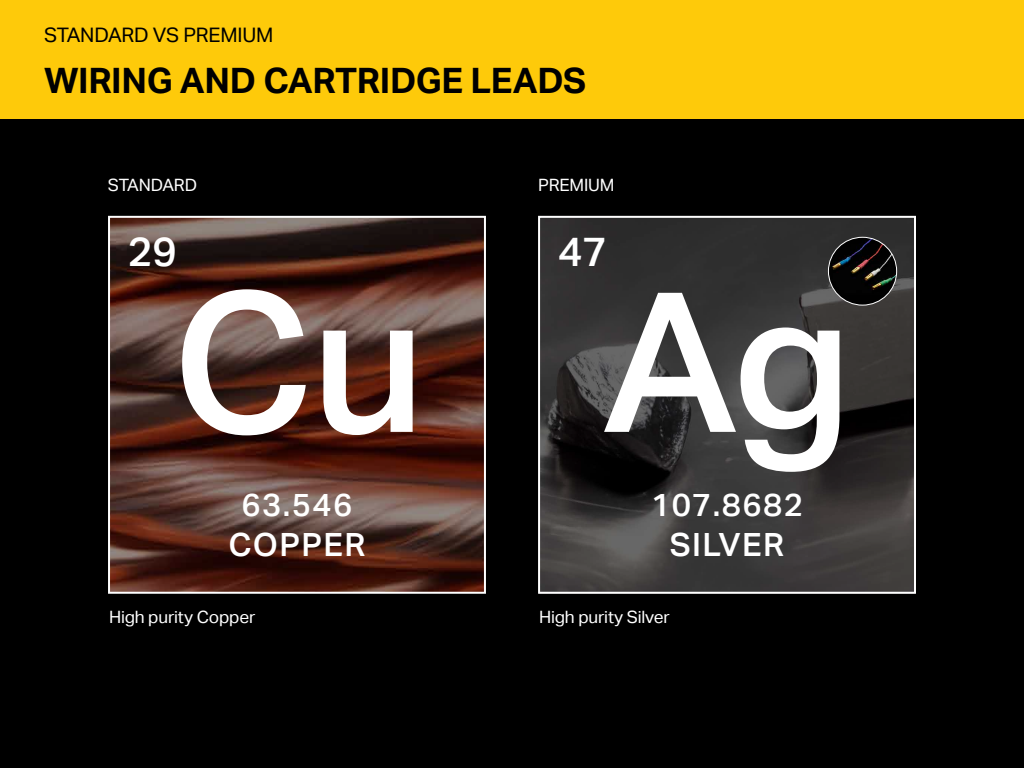
<style>
.page{position:relative;width:1024px;height:768px;background:#000}
.page>*{position:absolute;margin:0;border:0;box-sizing:border-box;transform-origin:0 0}
.t1{font:500 194.8px "Aktiv Grotesk Trial";color:#fff}
.t2{font:500 41px "Aktiv Grotesk Trial";color:#fff}
.t3{font:700 35px "Aktiv Grotesk Trial";letter-spacing:-.01em;color:#000}
.t4{font:500 32px/40.4px "Aktiv Grotesk Trial";letter-spacing:.04em;color:#fff;text-align:center}
.t5{font:20px "Aktiv Grotesk Trial";letter-spacing:-.01em;color:#000}
.t6{font:17px "Aktiv Grotesk Trial";letter-spacing:-.01em;color:#fff}
</style>
<div class="page">
<div style="left:0;top:0;width:1024px;height:119px;background:#feca0a"></div>
<img style="left:541px;top:219px;width:372px;height:372px">
<div style="left:538px;top:216px;width:378px;height:378px;border:2px solid #fff"></div>
<img style="left:111px;top:219px;width:372px;height:372px">
<div style="left:108px;top:216px;width:378px;height:378px;border:2px solid #fff"></div>
<div style="left:828px;top:237px;width:69px;height:68px;background:#000;border-radius:50%"></div>
<img style="left:828px;top:237px;width:69px;height:58px">
<div style="left:828px;top:237px;width:69px;height:69px;border:1px solid #fff;border-radius:50%"></div>
<p class="t5" style="left:44px;top:24px;width:231px">STANDARD VS PREMIUM</p>
<h3 class="t3" style="left:44px;top:60px;width:544px">WIRING AND CARTRIDGE LEADS</h3>
<p class="t6" style="left:108px;top:175px;width:91px">STANDARD</p>
<p class="t6" style="left:538px;top:175px;width:78px">PREMIUM</p>
<h2 class="t2" style="left:128px;top:228px;width:51px">29</h2>
<h1 class="t1" style="left:172px;top:251px;width:255px">Cu</h1>
<h3 class="t4" style="left:228px;top:484px;width:139px">63.546<br>COPPER</h3>
<p class="t6" style="left:109px;top:607px;width:148px">High purity Copper</p>
<h2 class="t2" style="left:558px;top:228px;width:51px">47</h2>
<h1 class="t1" style="left:602px;top:251px;width:252px">Ag</h1>
<h3 class="t4" style="left:651px;top:484px;width:153px">107.8682<br>SILVER</h3>
<p class="t6" style="left:539px;top:607px;width:132px">High purity Silver</p>
</div>
